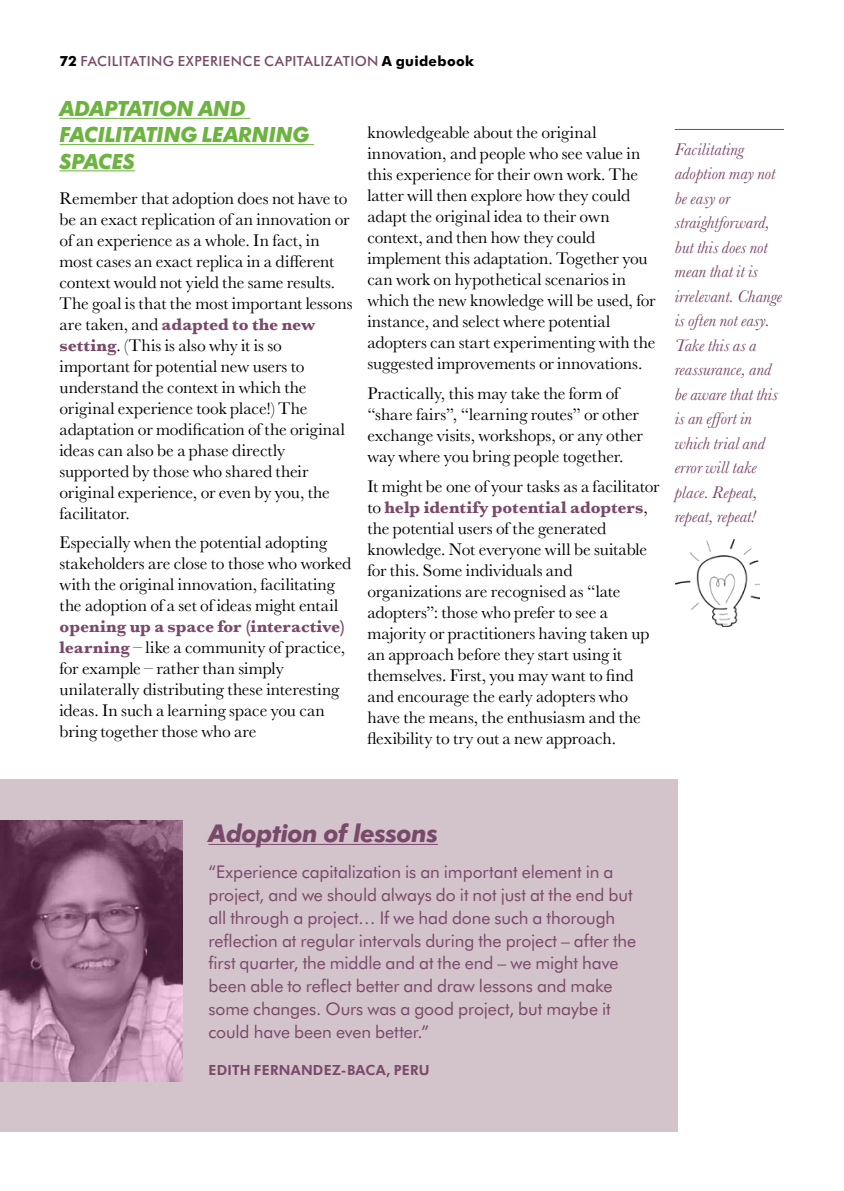
<style>
.page{position:relative;width:844px;height:1191px;background:#fff}
.page>*{position:absolute;margin:0;border:0;box-sizing:border-box;transform-origin:0 0}
.t1{font:italic 700 24.5px "Futura BT";letter-spacing:-.015em;color:#79496a}
.t2{font:italic 700 21px/26.2px "Futura BT";letter-spacing:-.025em;color:#6cb33f}
.t3{font:17.5px/21px "Baskerville";letter-spacing:-.005em;color:#000}
.t4{font:17.5px/22.8px "Futura BT";letter-spacing:-.005em;color:#79496a}
.t5{font:italic 17.5px/24.5px "Baskerville";letter-spacing:.005em;color:#79496a}
.t6{font:500 14px "Futura BT";letter-spacing:.03em;color:#79496a}
.t7{font:800 14px "Futura BT";letter-spacing:.015em;color:#79496a}
.s1{font-weight:700;color:#000}
.s2{font-weight:700;color:#79496a}
</style>
<div class="page">
<hr style="left:60px;top:118px;width:190px;height:1px;background:#6cb33f">
<hr style="left:60px;top:144px;width:254px;height:1px;background:#6cb33f">
<hr style="left:60px;top:170px;width:75px;height:1px;background:#6cb33f">
<hr style="left:674px;top:129px;width:109px;height:1px;background:#79496a">
<img style="left:675px;top:539px;width:84px;height:87px">
<div style="left:0;top:779px;width:677px;height:352px;background:#d3c3cb"></div>
<hr style="left:208px;top:844px;width:230px;height:1px;background:#79496a">
<img style="left:0;top:820px;width:183px;height:262px">
<p class="t6" style="left:60px;top:52px;width:416px"><span class="s1">72</span> FACILITATING EXPERIENCE CAPITALIZATION <span class="s1">A guidebook</span></p>
<p class="t2" style="left:60px;top:95px;width:251px">ADAPTATION AND<br>FACILITATING LEARNING<br>SPACES</p>
<p class="t3" style="left:60px;top:188px;width:294px">Remember that adoption does not have to be an exact replication of an innovation or of an experience as a whole. In fact, in most cases an exact replica in a different context would not yield the same results.<br>The goal is that the most important lessons are taken, and <span class="s2">adapted to the new setting</span>. (This is also why it is so important for potential new users to understand the context in which the original experience took place!) The adaptation or modification of the original ideas can also be a phase directly supported by those who shared their original experience, or even by you, the facilitator.</p>
<p class="t3" style="left:60px;top:532px;width:293px">Especially when the potential adopting stakeholders are close to those who worked with the original innovation, facilitating the adoption of a set of ideas might entail</p>
<p class="t3" style="left:60px;top:616px;width:287px"><span class="s2">opening up a space for (interactive) learning</span> – like a community of practice, for example – rather than simply unilaterally distributing these interesting ideas. In such a learning space you can bring together those who are</p>
<p class="t3" style="left:367px;top:122px;width:289px">knowledgeable about the original innovation, and people who see value in this experience for their own work. The latter will then explore how they could adapt the original idea to their own context, and then how they could implement this adaptation. Together you can work on hypothetical scenarios in which the new knowledge will be used, for instance, and select where potential adopters can start experimenting with the suggested improvements or innovations.</p>
<p class="t3" style="left:367px;top:383px;width:277px">Practically, this may take the form of “share fairs”, “learning routes” or other exchange visits, workshops, or any other way where you bring people together.</p>
<p class="t3" style="left:367px;top:476px;width:293px">It might be one of your tasks as a facilitator to <span class="s2">help identify potential adopters</span>, the potential users of the generated knowledge. Not everyone will be suitable for this. Some individuals and organizations are recognised as “late adopters”: those who prefer to see a majority or practitioners having taken up an approach before they start using it themselves. First, you may want to find and encourage the early adopters who have the means, the enthusiasm and the flexibility to try out a new approach.</p>
<p class="t5" style="left:674px;top:137px;width:109px">Facilitating adoption may not be easy or straightforward, but this does not mean that it is irrelevant. Change is often not easy.<br>Take this as a reassurance, and be aware that this is an effort in which trial and error will take place. Repeat, repeat, repeat!</p>
<h1 class="t1" style="left:208px;top:818px;width:231px">Adoption of lessons</h1>
<p class="t4" style="left:208px;top:860px;width:429px">“Experience capitalization is an important element in a project, and we should always do it not just at the end but all through a project… If we had done such a thorough reflection at regular intervals during the project – after the first quarter, the middle and at the end – we might have been able to reflect better and draw lessons and make some changes. Ours was a good project, but maybe it could have been even better.”</p>
<p class="t7" style="left:208px;top:1061px;width:222px">EDITH FERNANDEZ-BACA, PERU</p>
</div>
